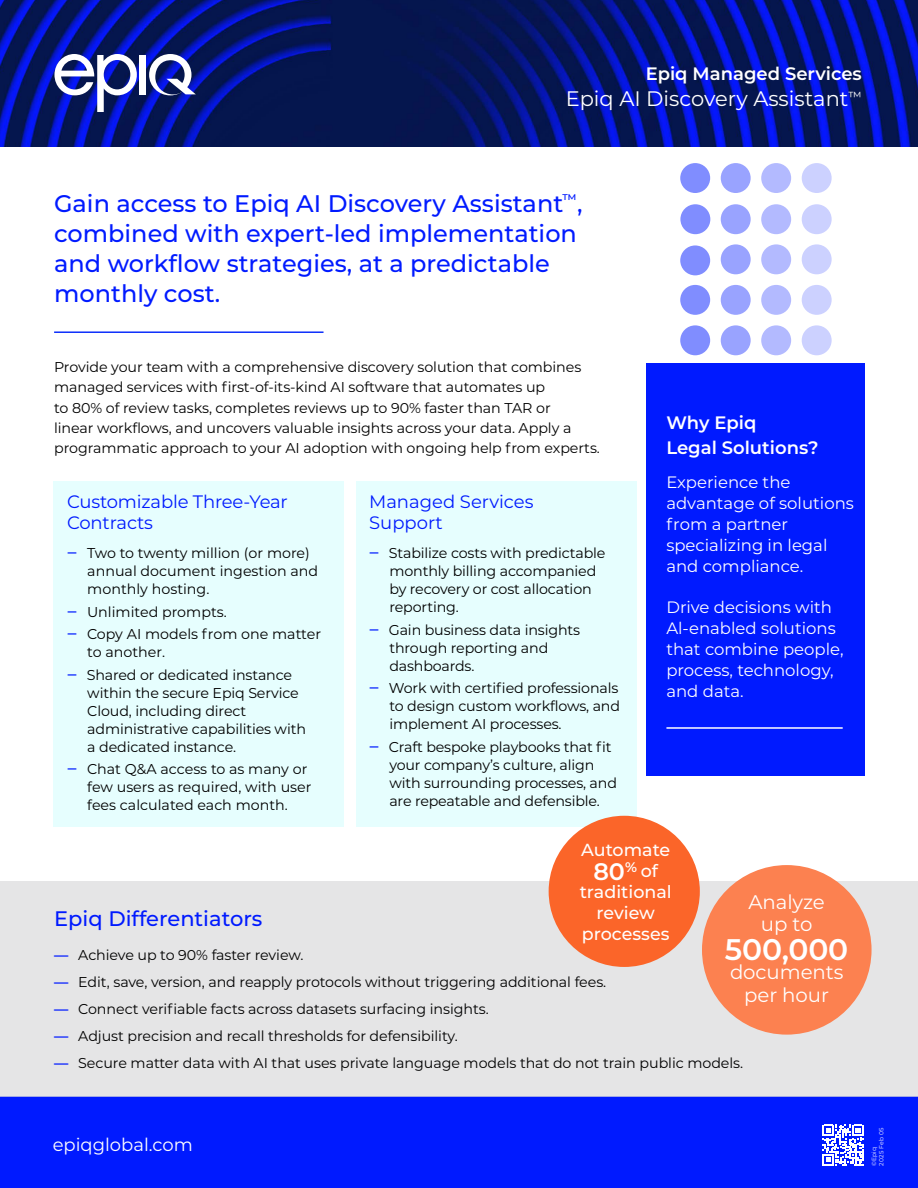
<style>
.page{position:relative;width:918px;height:1188px;background:#fff}
.page>*{position:absolute;margin:0;border:0;box-sizing:border-box;transform-origin:0 0}
.t1{font:600 29.85px "Montserrat";letter-spacing:-.005em;color:#fff}
.t2{font:500 24px/30px "Montserrat";color:#001aff}
.t3{font:24px "Montserrat";color:#fff}
.t4{font:600 23.85px "Montserrat";color:#fff}
.t5{font:21px "Montserrat";color:#fff}
.t6{font:500 21px "Montserrat";color:#001aff}
.t7{font:19.8px/22.5px "Montserrat";letter-spacing:-.005em;color:#fff;text-align:center}
.t8{font:18px/21px "Montserrat";letter-spacing:-.01em;color:#001aff}
.t9{font:600 18px/24.8px "Montserrat";color:#fff}
.t10{font:18px "Montserrat";color:#fff}
.t11{font:500 17.55px/21px "Montserrat";color:#fff;text-align:center}
.t12{font:16.5px/21px "Montserrat";color:#fff}
.t13{font:14.25px/18px "Montserrat";letter-spacing:-.005em;color:#000}
.t14{font:6px/7.5px "Montserrat";letter-spacing:.035em;color:#fff}
.s1{font-weight:600;color:#001aff}
.s2{font-weight:500;font-size:17.55px}
</style>
<div class="page">
<div style="left:0;top:1096px;width:918px;height:92px;background:#001aff"></div>
<img style="left:0;top:0;width:918px;height:147px">
<div style="left:680px;top:163px;width:30px;height:30px;background:#808dff;border-radius:50%"></div>
<div style="left:680px;top:204px;width:30px;height:30px;background:#808dff;border-radius:50%"></div>
<div style="left:680px;top:245px;width:30px;height:30px;background:#808dff;border-radius:50%"></div>
<div style="left:680px;top:285px;width:30px;height:30px;background:#808dff;border-radius:50%"></div>
<div style="left:680px;top:325px;width:30px;height:30px;background:#808dff;border-radius:50%"></div>
<div style="left:721px;top:163px;width:30px;height:30px;background:#99a3ff;border-radius:50%"></div>
<div style="left:721px;top:204px;width:30px;height:30px;background:#99a3ff;border-radius:50%"></div>
<div style="left:721px;top:244px;width:30px;height:30px;background:#99a3ff;border-radius:50%"></div>
<div style="left:721px;top:285px;width:30px;height:30px;background:#99a3ff;border-radius:50%"></div>
<div style="left:721px;top:325px;width:30px;height:30px;background:#99a3ff;border-radius:50%"></div>
<div style="left:761px;top:163px;width:30px;height:30px;background:#b3baff;border-radius:50%"></div>
<div style="left:761px;top:204px;width:30px;height:30px;background:#b3baff;border-radius:50%"></div>
<div style="left:761px;top:244px;width:30px;height:30px;background:#b3baff;border-radius:50%"></div>
<div style="left:761px;top:285px;width:30px;height:30px;background:#b3baff;border-radius:50%"></div>
<div style="left:761px;top:325px;width:30px;height:30px;background:#b3baff;border-radius:50%"></div>
<div style="left:802px;top:163px;width:30px;height:30px;background:#ccd1ff;border-radius:50%"></div>
<div style="left:802px;top:204px;width:30px;height:30px;background:#ccd1ff;border-radius:50%"></div>
<div style="left:802px;top:244px;width:30px;height:30px;background:#ccd1ff;border-radius:50%"></div>
<div style="left:802px;top:285px;width:30px;height:30px;background:#ccd1ff;border-radius:50%"></div>
<div style="left:802px;top:325px;width:30px;height:30px;background:#ccd1ff;border-radius:50%"></div>
<div style="left:646px;top:363px;width:218px;height:412px;background:#001aff"></div>
<hr style="left:666px;top:727px;width:177px;height:2px;background:#fff">
<svg style="left:822px;top:1125px;width:42px;height:41px"></svg>
<hr style="left:54px;top:331px;width:270px;height:2px;background:#0c2efb">
<svg style="left:54px;top:54px;width:83px;height:58px"></svg>
<div style="left:140px;top:55px;width:6px;height:39px;background:#fff"></div>
<svg style="left:149px;top:54px;width:47px;height:41px"></svg>
<div style="left:54px;top:482px;width:290px;height:345px;background:#e6fefe"></div>
<div style="left:356px;top:482px;width:280px;height:345px;background:#e6fefe"></div>
<div style="left:0;top:881px;width:918px;height:215px;background:#e5e5e6"></div>
<div style="left:549px;top:816px;width:151px;height:151px;background:#fb6529;border-radius:50%"></div>
<div style="left:702px;top:865px;width:170px;height:170px;background:#fc8150;border-radius:50%"></div>
<p class="t9" style="left:646px;top:61px;width:218px">Epiq Managed Services</p>
<h3 class="t5" style="left:566px;top:84px;width:298px">Epiq AI Discovery Assistant<sup>™</sup></h3>
<h2 class="t3" style="left:465px;top:85px;width:401px">Title to go here - 16pt regular font</h2>
<h2 class="t2" style="left:54px;top:187px;width:530px">Gain access to Epiq AI Discovery Assistant<sup>™</sup>, combined with expert-led implementation and workflow strategies, at a predictable monthly cost.</h2>
<p class="t13" style="left:54px;top:356px;width:547px;line-height:20.2px">Provide your team with a comprehensive discovery solution that combines managed services with first-of-its-kind AI software that automates up<br>to 80% of review tasks, completes reviews up to 90% faster than TAR or<br>linear workflows, and uncovers valuable insights across your data. Apply a programmatic approach to your AI adoption with ongoing help from experts.</p>
<p class="t9" style="left:666px;top:409px;width:154px">Why Epiq<br>Legal Solutions?</p>
<p class="t12" style="left:666px;top:471px;width:189px">Experience the advantage of solutions from a partner specializing in legal and compliance.</p>
<p class="t12" style="left:666px;top:596px;width:179px">Drive decisions with<br>Al-enabled solutions that combine people, process, technology, and data.</p>
<p class="t8" style="left:67px;top:490px;width:222px">Customizable Three-Year<br>Contracts</p>
<p class="t13" style="left:87px;top:544px;width:232px;text-indent:-20px"><span class="s1">‒</span> Two to twenty million (or more) annual document ingestion and monthly hosting.</p>
<p class="t13" style="left:67px;top:600px;width:256px;line-height:22.6px"><span class="s1">‒</span> Unlimited prompts.<br><span class="s1">‒</span> Copy AI models from one matter</p>
<p class="t13" style="left:67px;top:640px;width:227px;line-height:22.6px;text-indent:20px">to another.<br><span class="s1">‒</span> Shared or dedicated instance</p>
<p class="t13" style="left:87px;top:683px;width:220px">within the secure Epiq Service<br>Cloud, including direct administrative capabilities with a dedicated instance.</p>
<p class="t13" style="left:87px;top:760px;width:226px;text-indent:-20px"><span class="s1">‒</span> Chat Q&amp;A access to as many or few users as required, with user fees calculated each month.</p>
<p class="t8" style="left:369px;top:490px;width:166px">Managed Services<br>Support</p>
<p class="t13" style="left:389px;top:544px;width:218px;text-indent:-20px"><span class="s1">‒</span> Stabilize costs with predictable monthly billing accompanied by recovery or cost allocation reporting.</p>
<p class="t13" style="left:389px;top:620px;width:192px;text-indent:-20px"><span class="s1">‒</span> Gain business data insights through reporting and dashboards.</p>
<p class="t13" style="left:389px;top:679px;width:232px;text-align:justify;text-indent:-20px"><span class="s1">‒</span> Work with certified professionals to design custom workflows, and implement AI processes.</p>
<p class="t13" style="left:389px;top:737px;width:229px;text-indent:-20px"><span class="s1">‒</span> Craft bespoke playbooks that fit your company’s culture, align with surrounding processes, and are repeatable and defensible.</p>
<p class="t11" style="left:581px;top:838px;width:91px">Automate</p>
<h3 class="t4" style="left:593px;top:854px;width:66px">80<sup>%</sup> <span class="s2">of</span></h3>
<p class="t11" style="left:580px;top:880px;width:94px">traditional review processes</p>
<h3 class="t7" style="left:749px;top:890px;width:78px">Analyze up to</h3>
<h3 class="t6" style="left:54px;top:904px;width:210px">Epiq Differentiators</h3>
<p class="t13" style="left:54px;top:945px;width:251px"><span class="s1">—</span> Achieve up to 90% faster review.</p>
<p class="t13" style="left:54px;top:972px;width:554px"><span class="s1">—</span> Edit, save, version, and reapply protocols without triggering additional fees.</p>
<p class="t13" style="left:54px;top:999px;width:436px"><span class="s1">—</span> Connect verifiable facts across datasets surfacing insights.</p>
<p class="t13" style="left:54px;top:1026px;width:405px"><span class="s1">—</span> Adjust precision and recall thresholds for defensibility.</p>
<p class="t13" style="left:54px;top:1053px;width:690px"><span class="s1">—</span> Secure matter data with AI that uses private language models that do not train public models.</p>
<h1 class="t1" style="left:725px;top:928px;width:125px">500,000</h1>
<h3 class="t7" style="left:730px;top:960px;width:115px">documents per hour</h3>
<p class="t10" style="left:53px;top:1132px;width:142px">epiqglobal.com</p>
<p class="t14" style="left:870px;top:1166px;width:40px;rotate:-90deg">©Epiq<br>2025 Feb 05</p>
</div>
